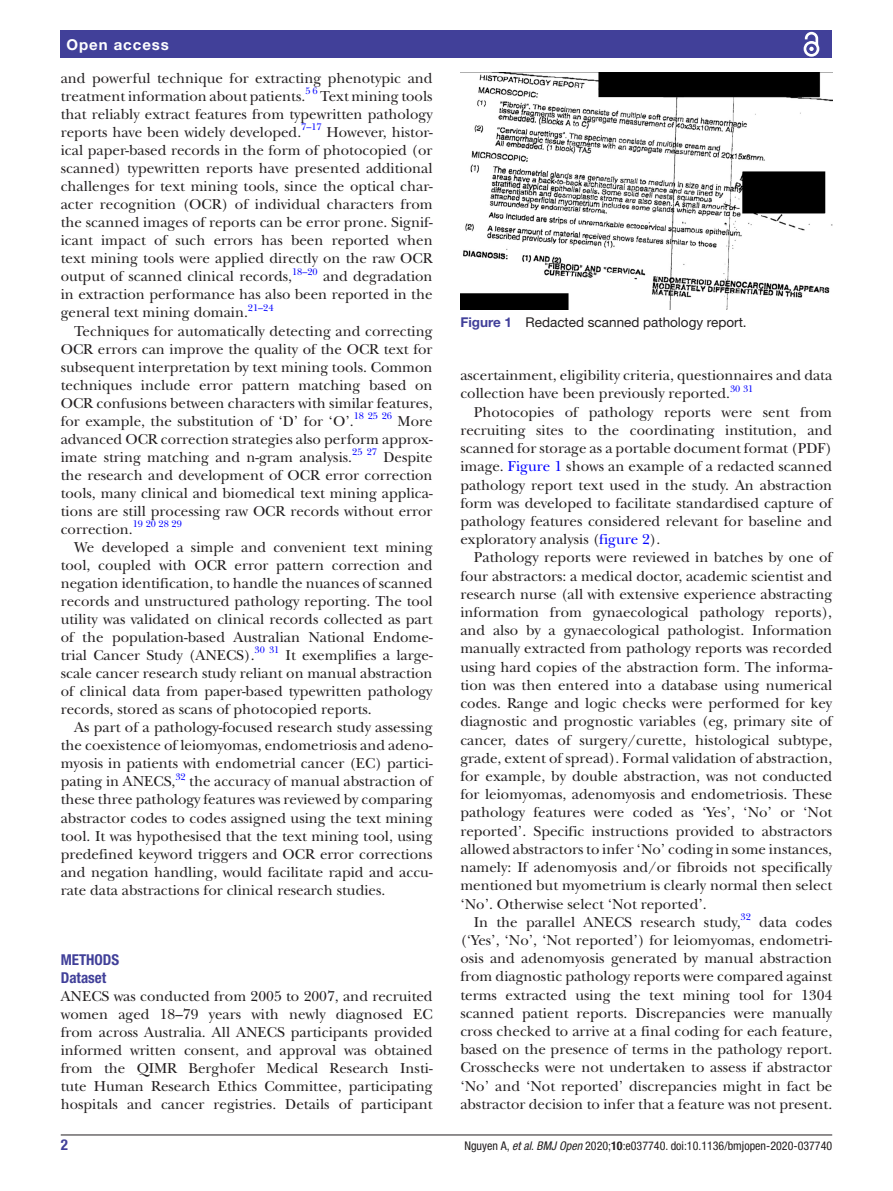
<style>
.page{position:relative;width:893px;height:1191px;background:#fff}
.page>*{position:absolute;margin:0;border:0;box-sizing:border-box;transform-origin:0 0}
.t1{font:15px/18px "New Baskerville";color:#231f20;text-align:justify}
.t2{font:700 condensed 15px/18px "Helvetica Neue LT Std";color:#414099}
.t3{font:700 15px "Helvetica Neue LT Std";letter-spacing:.065em;color:#fff}
.t4{font:13.5px "Helvetica Neue LT Std";color:#231f20}
.t5{font:condensed 12px "Helvetica Neue LT Std";color:#231f20}
.t6{font:9.9px "New Baskerville";color:#00f}
.s1{font-weight:700;color:#414099}
.s2{color:#00f}
.s3{font-style:italic}
.s4{font-weight:700}
</style>
<div class="page">
<hr style="left:61px;top:1134px;width:771px;height:1px;background:#231f20">
<div style="left:61px;top:31px;width:771px;height:27px;background:#414099"></div>
<svg style="left:803px;top:31px;width:17px;height:26px"></svg>
<img style="left:460px;top:73px;width:372px;height:236px">
<p class="t3" style="left:66px;top:35px;width:104px">Open access</p>
<p class="t1" style="left:61px;top:69px;width:373px">and powerful technique for extracting phenotypic and treatment information about patients.</p>
<p class="t6" style="left:305px;top:85px;width:14px">5 6</p>
<p class="t1" style="left:61px;top:87px;width:373px;text-indent:260px">Text mining tools that reliably extract features from typewritten pathology reports have been widely developed.</p>
<p class="t6" style="left:301px;top:121px;width:22px">7–17</p>
<p class="t1" style="left:61px;top:123px;width:373px;text-indent:266px">However, histor&shy;ical paper-based records in the form of photocopied (or scanned) typewritten reports have presented additional challenges for text mining tools, since the optical char&shy;acter recognition (OCR) of individual characters from the scanned images of reports can be error prone. Signif&shy;icant impact of such errors has been reported when text mining tools were applied directly on the raw OCR output of scanned clinical records,</p>
<p class="t6" style="left:292px;top:266px;width:27px">18–20</p>
<p class="t1" style="left:61px;top:268px;width:373px;text-indent:262px">and degradation in extraction performance has also been reported in the general text mining domain.</p>
<p class="t6" style="left:248px;top:302px;width:27px">21–24</p>
<p class="t1" style="left:61px;top:322px;width:373px;text-indent:14px">Techniques for automatically detecting and correcting OCR errors can improve the quality of the OCR text for subsequent interpretation by text mining tools. Common techniques include error pattern matching based on OCR confusions between characters with similar features, for example, the substitution of ‘D’ for ‘O’.</p>
<p class="t6" style="left:354px;top:410px;width:40px">18 25 26</p>
<p class="t1" style="left:61px;top:412px;width:373px;text-indent:337px">More advanced OCR correction strategies also perform approx&shy;imate string matching and n-gram analysis.</p>
<p class="t6" style="left:352px;top:446px;width:26px">25 27</p>
<p class="t1" style="left:61px;top:448px;width:373px;text-indent:323px">Despite the research and development of OCR error correction tools, many clinical and biomedical text mining applica&shy;tions are still processing raw OCR records without error correction.<sup>19</sup> <sup>20</sup> <sup>28</sup> <sup>29</sup></p>
<p class="t1" style="left:61px;top:538px;width:373px;text-indent:14px">We developed a simple and convenient text mining tool, coupled with OCR error pattern correction and negation identification, to handle the nuances of scanned records and unstructured pathology reporting. The tool utility was validated on clinical records collected as part of the population-based Australian National Endome&shy;trial Cancer Study (ANECS).</p>
<p class="t6" style="left:255px;top:644px;width:26px">30 31</p>
<p class="t1" style="left:61px;top:646px;width:373px;text-indent:225px">It exemplifies a large&shy;scale cancer research study reliant on manual abstraction of clinical data from paper-based typewritten pathology records, stored as scans of photocopied reports.</p>
<p class="t1" style="left:61px;top:718px;width:373px;text-indent:14px">As part of a pathology-focused research study assessing the coexistence of leiomyomas, endometriosis and adeno&shy;myosis in patients with endometrial cancer (EC) partici&shy;pating in ANECS,</p>
<p class="t6" style="left:175px;top:770px;width:12px">32</p>
<p class="t1" style="left:61px;top:772px;width:373px;text-indent:129px">the accuracy of manual abstraction of these three pathology features was reviewed by comparing abstractor codes to codes assigned using the text mining tool. It was hypothesised that the text mining tool, using predefined keyword triggers and OCR error corrections and negation handling, would facilitate rapid and accu&shy;rate data abstractions for clinical research studies.</p>
<p class="t2" style="left:61px;top:950px;width:47px">Methods<br>Dataset</p>
<p class="t1" style="left:61px;top:987px;width:373px">ANECS was conducted from 2005 to 2007, and recruited women aged 18–79 years with newly diagnosed EC from across Australia. All ANECS participants provided informed written consent, and approval was obtained from the QIMR Berghofer Medical Research Insti&shy;tute Human Research Ethics Committee, participating hospitals and cancer registries. Details of participant</p>
<p class="t4" style="left:460px;top:314px;width:288px"><span class="s1">Figure 1</span> Redacted scanned pathology report.</p>
<p class="t1" style="left:460px;top:366px;width:373px">ascertainment, eligibility criteria, questionnaires and data collection have been previously reported.<sup>30</sup> <sup>31</sup></p>
<p class="t1" style="left:460px;top:403px;width:373px;text-indent:14px">Photocopies of pathology reports were sent from recruiting sites to the coordinating institution, and scanned for storage as a portable document format (PDF) image. <span class="s2">Figure 1</span> shows an example of a redacted scanned pathology report text used in the study. An abstraction form was developed to facilitate standardised capture of pathology features considered relevant for baseline and exploratory analysis (<span class="s2">figure 2</span>).</p>
<p class="t1" style="left:474px;top:548px;width:360px">Pathology reports were reviewed in batches by one of</p>
<p class="t1" style="left:460px;top:567px;width:373px">four abstractors: a medical doctor, academic scientist and</p>
<p class="t1" style="left:460px;top:585px;width:373px">research nurse (all with extensive experience abstracting</p>
<p class="t1" style="left:460px;top:603px;width:373px">information from gynaecological pathology reports),</p>
<p class="t1" style="left:460px;top:621px;width:373px">and also by a gynaecological pathologist. Information</p>
<p class="t1" style="left:460px;top:639px;width:373px">manually extracted from pathology reports was recorded</p>
<p class="t1" style="left:460px;top:658px;width:373px">using hard copies of the abstraction form. The informa-</p>
<p class="t1" style="left:460px;top:676px;width:373px">tion was then entered into a database using numerical</p>
<p class="t1" style="left:460px;top:694px;width:373px">codes. Range and logic checks were performed for key</p>
<p class="t1" style="left:460px;top:712px;width:373px">diagnostic and prognostic variables (eg, primary site of</p>
<p class="t1" style="left:460px;top:731px;width:373px">cancer, dates of surgery/curette, histological subtype,</p>
<p class="t1" style="left:460px;top:749px;width:373px">grade, extent of spread). Formal validation of abstraction,</p>
<p class="t1" style="left:460px;top:767px;width:373px">for example, by double abstraction, was not conducted</p>
<p class="t1" style="left:460px;top:785px;width:373px">for leiomyomas, adenomyosis and endometriosis. These</p>
<p class="t1" style="left:460px;top:803px;width:373px">pathology features were coded as ‘Yes’, ‘No’ or ‘Not</p>
<p class="t1" style="left:460px;top:822px;width:373px">reported’. Specific instructions provided to abstractors</p>
<p class="t1" style="left:460px;top:840px;width:373px">allowed abstractors to infer ‘No’ coding in some instances,</p>
<p class="t1" style="left:460px;top:858px;width:373px">namely: If adenomyosis and/or fibroids not specifically</p>
<p class="t1" style="left:460px;top:876px;width:373px">mentioned but myometrium is clearly normal then select</p>
<p class="t1" style="left:460px;top:894px;width:248px">‘No’. Otherwise select ‘Not reported’.</p>
<p class="t1" style="left:474px;top:913px;width:268px">In the parallel ANECS research study,</p>
<p class="t6" style="left:741px;top:911px;width:12px">32</p>
<p class="t1" style="left:460px;top:913px;width:373px;text-indent:299px">data codes (‘Yes’, ‘No’, ‘Not reported’) for leiomyomas, endometri&shy;osis and adenomyosis generated by manual abstraction from diagnostic pathology reports were compared against terms extracted using the text mining tool for 1304 scanned patient reports. Discrepancies were manually cross checked to arrive at a final coding for each feature, based on the presence of terms in the pathology report.<br>Crosschecks were not undertaken to assess if abstractor ‘No’ and ‘Not reported’ discrepancies might in fact be abstractor decision to infer that a feature was not present.</p>
<p class="t2" style="left:61px;top:1135px;width:9px">2</p>
<p class="t5" style="left:464px;top:1138px;width:369px">Nguyen A, <span class="s3">et al</span>. <span class="s3">BMJ Open</span> 2020;<span class="s4">10</span>:e037740. doi:10.1136/bmjopen-2020-037740</p>
</div>
